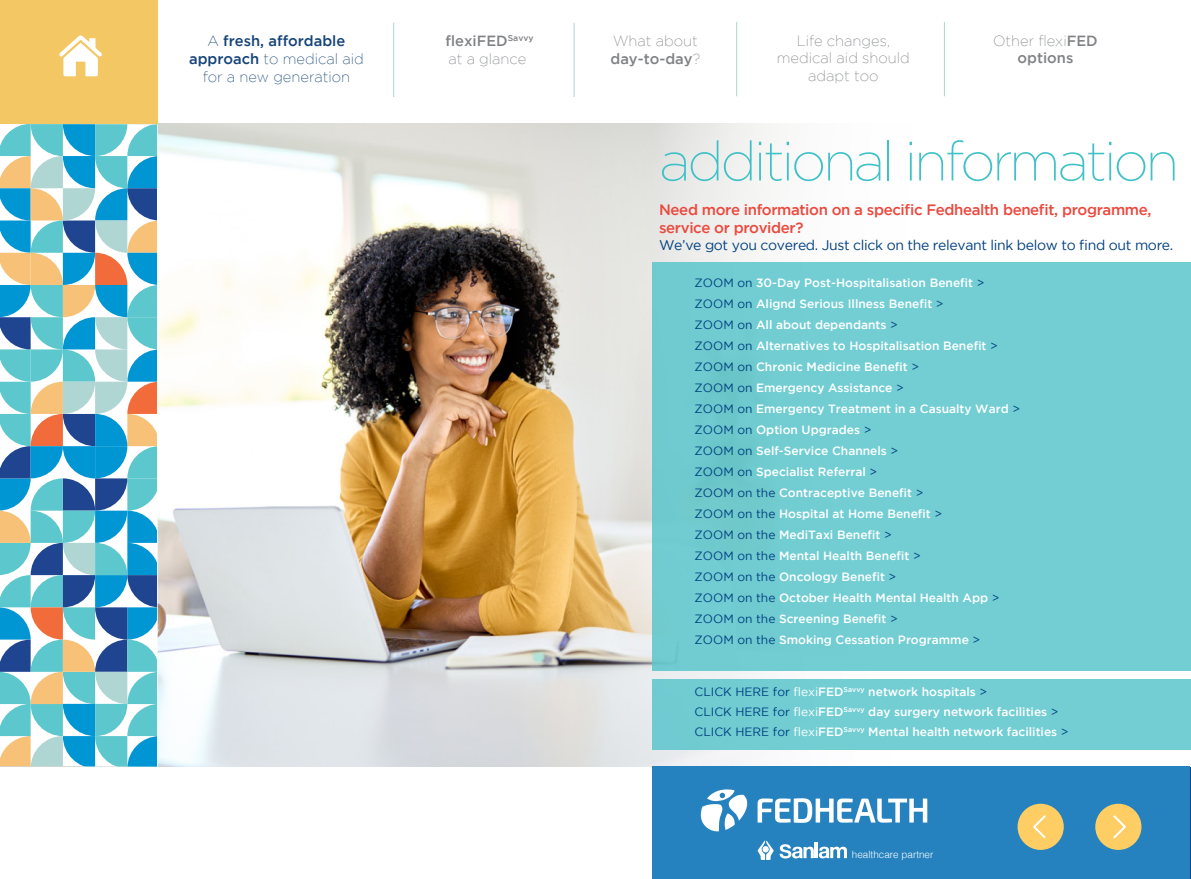
<style>
.page{position:relative;width:1191px;height:879px;background:#fff}
.page>*{position:absolute;margin:0;border:0;box-sizing:border-box;transform-origin:0 0}
.t1{font:200 55px "Gotham";letter-spacing:-.055em;color:#40c1c8}
.t2{font:500 15px/18px "Gotham";letter-spacing:-.025em;color:#eb483d}
.t3{font:200 14.7px/17.6px "Gotham";color:#808285;text-align:center}
.t4{font:200 14.7px/17.6px "Gotham";color:#154379;text-align:center}
.t5{font:500 14.7px "Gotham";color:#808285}
.t6{font:500 14.7px "Gotham";color:#154379}
.t7{font:14px "Gotham";letter-spacing:-.025em;color:#014081}
.t8{font:500 12px "Gotham";color:#fff}
.t9{font:300 10.1px "Helvetica";color:#fff}
.s1{font-weight:200}
.s2{font-weight:500}
.s3{font-weight:400;color:#014081}
.s4{font-weight:400}
</style>
<div class="page">
<img style="left:0;top:124px;width:1089px;height:643px">
<div style="left:652px;top:262px;width:538px;height:409px;background:#73ced3"></div>
<div style="left:652px;top:679px;width:538px;height:70px;background:#73ced3"></div>
<div style="left:652px;top:767px;width:537px;height:112px;background:#2582be"></div>
<div style="left:1017px;top:804px;width:46px;height:46px;background:#fecd64;border-radius:50%"></div>
<svg style="left:1033px;top:815px;width:13px;height:24px"></svg>
<div style="left:1095px;top:804px;width:46px;height:46px;background:#fecd64;border-radius:50%"></div>
<svg style="left:1113px;top:815px;width:13px;height:24px"></svg>
<svg style="left:700px;top:789px;width:227px;height:43px"></svg>
<svg style="left:819px;top:846px;width:28px;height:12px"></svg>
<svg style="left:779px;top:844px;width:34px;height:14px"></svg>
<hr style="left:815px;top:842px;width:3px;height:16px;background:#fff">
<svg style="left:757px;top:840px;width:16px;height:20px"></svg>
<svg style="left:0;top:124px;width:157px;height:642px"></svg>
<div style="left:0;top:0;width:158px;height:124px;background:#f4c765"></div>
<svg style="left:59px;top:35px;width:43px;height:41px"></svg>
<hr style="left:393px;top:23px;width:1px;height:74px;background:#afd8d4">
<hr style="left:573px;top:23px;width:1px;height:74px;background:#afd8d4">
<hr style="left:736px;top:22px;width:1px;height:74px;background:#afd8d4">
<hr style="left:944px;top:22px;width:1px;height:74px;background:#afd8d4">
<p class="t6" style="left:208px;top:33px;width:139px"><span class="s1">A</span> fresh, affordable</p>
<p class="t4" style="left:189px;top:50px;width:176px"><span class="s2">approach</span> to medical aid for a new generation</p>
<p class="t5" style="left:445px;top:33px;width:90px">flexiFED<sup>Savvy</sup></p>
<p class="t3" style="left:448px;top:50px;width:80px">at a glance</p>
<p class="t3" style="left:613px;top:32px;width:86px">What about</p>
<p class="t5" style="left:610px;top:50px;width:91px">day-to-day<span class="s1">?</span></p>
<p class="t3" style="left:777px;top:31px;width:134px">Life changes, medical aid should adapt too</p>
<p class="t3" style="left:993px;top:31px;width:106px">Other flexi<span class="s2">FED</span></p>
<p class="t5" style="left:1017px;top:50px;width:57px">options</p>
<p class="t1" style="left:659px;top:131px;width:521px">additional information</p>
<p class="t2" style="left:659px;top:200px;width:494px">Need more information on a specific Fedhealth benefit, programme, service or provider?</p>
<p class="t7" style="left:659px;top:237px;width:516px">We’ve got you covered. Just click on the relevant link below to find out more.</p>
<p class="t8" style="left:694px;top:276px;width:291px"><span class="s3">ZOOM on</span> 30-Day Post-Hospitalisation Benefit <span class="s3">&gt;</span></p>
<p class="t8" style="left:694px;top:297px;width:250px"><span class="s3">ZOOM on</span> Alignd Serious Illness Benefit <span class="s3">&gt;</span></p>
<p class="t8" style="left:694px;top:318px;width:205px"><span class="s3">ZOOM on</span> All about dependants <span class="s3">&gt;</span></p>
<p class="t8" style="left:694px;top:339px;width:305px"><span class="s3">ZOOM on</span> Alternatives to Hospitalisation Benefit <span class="s3">&gt;</span></p>
<p class="t8" style="left:694px;top:360px;width:226px"><span class="s3">ZOOM on</span> Chronic Medicine Benefit <span class="s3">&gt;</span></p>
<p class="t8" style="left:694px;top:381px;width:211px"><span class="s3">ZOOM on</span> Emergency Assistance <span class="s3">&gt;</span></p>
<p class="t8" style="left:694px;top:402px;width:327px"><span class="s3">ZOOM on</span> Emergency Treatment in a Casualty Ward <span class="s3">&gt;</span></p>
<p class="t8" style="left:694px;top:423px;width:178px"><span class="s3">ZOOM on</span> Option Upgrades <span class="s3">&gt;</span></p>
<p class="t8" style="left:694px;top:444px;width:205px"><span class="s3">ZOOM on</span> Self-Service Channels <span class="s3">&gt;</span></p>
<p class="t8" style="left:694px;top:465px;width:184px"><span class="s3">ZOOM on</span> Specialist Referral <span class="s3">&gt;</span></p>
<p class="t8" style="left:694px;top:486px;width:230px"><span class="s3">ZOOM on the</span> Contraceptive Benefit <span class="s3">&gt;</span></p>
<p class="t8" style="left:694px;top:507px;width:249px"><span class="s3">ZOOM on the</span> Hospital at Home Benefit <span class="s3">&gt;</span></p>
<p class="t8" style="left:694px;top:528px;width:199px"><span class="s3">ZOOM on the</span> MediTaxi Benefit <span class="s3">&gt;</span></p>
<p class="t8" style="left:694px;top:549px;width:228px"><span class="s3">ZOOM on the</span> Mental Health Benefit <span class="s3">&gt;</span></p>
<p class="t8" style="left:694px;top:570px;width:203px"><span class="s3">ZOOM on the</span> Oncology Benefit <span class="s3">&gt;</span></p>
<p class="t8" style="left:694px;top:591px;width:306px"><span class="s3">ZOOM on the</span> October Health Mental Health App <span class="s3">&gt;</span></p>
<p class="t8" style="left:694px;top:612px;width:205px"><span class="s3">ZOOM on the</span> Screening Benefit <span class="s3">&gt;</span></p>
<p class="t8" style="left:694px;top:633px;width:287px"><span class="s3">ZOOM on the</span> Smoking Cessation Programme <span class="s3">&gt;</span></p>
<p class="t8" style="left:694px;top:684px;width:294px"><span class="s3">CLICK HERE for</span> <span class="s4">flexi</span>FED<sup>Savvy</sup> network hospitals <span class="s3">&gt;</span></p>
<p class="t8" style="left:694px;top:704px;width:365px"><span class="s3">CLICK HERE for</span> <span class="s4">flexi</span>FED<sup>Savvy</sup> day surgery network facilities <span class="s3">&gt;</span></p>
<p class="t8" style="left:694px;top:724px;width:375px"><span class="s3">CLICK HERE for</span> <span class="s4">flexi</span>FED<sup>Savvy</sup> Mental health network facilities <span class="s3">&gt;</span></p>
<p class="t9" style="left:852px;top:845px;width:83px">healthcare partner</p>
</div>
